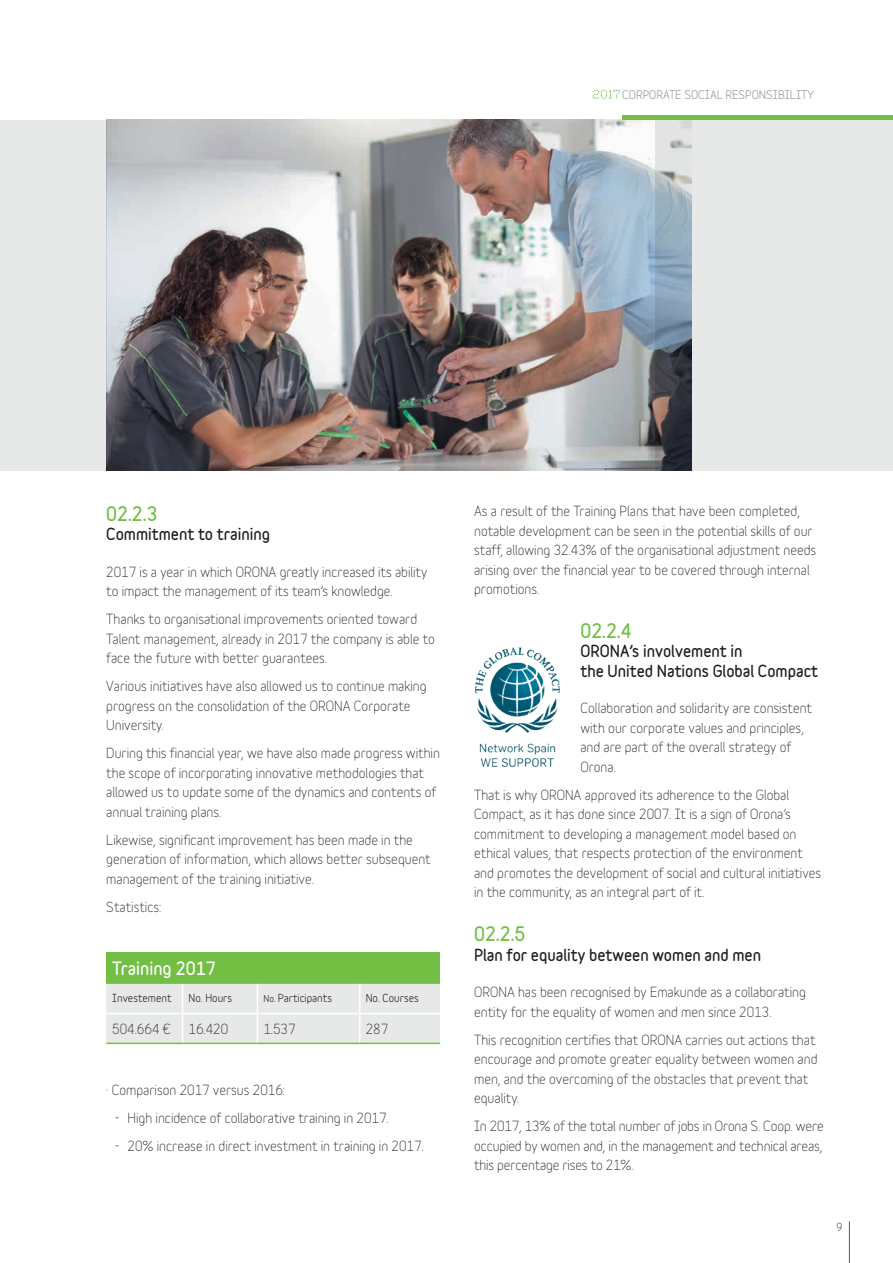
<style>
.page{position:relative;width:893px;height:1263px;background:#fff}
.page>*{position:absolute;margin:0;border:0;box-sizing:border-box;transform-origin:0 0}
.t1{font:900 18px "Variable";color:#72bf44}
.t2{font:900 16.5px "Variable";color:#fff}
.t3{font:900 15px/19.5px "Variable";color:#231f20}
.t4{font:13.5px/19.5px "Variable";color:#231f20}
.t5{font:700 11.25px "Variable";color:#949698}
.t6{font:700 10.5px "Variable";color:#231f20}
.t7{font:700 10.5px "Variable";color:#58595b}
.s1{font-size:9px}
</style>
<div class="page">
<hr style="left:849px;top:1221px;width:1px;height:42px;background:#58595b">
<svg style="left:593px;top:90px;width:26px;height:9px"></svg>
<div style="left:106px;top:952px;width:334px;height:32px;background:#72bf44"></div>
<div style="left:106px;top:984px;width:334px;height:59px;background:#e7e8e8"></div>
<hr style="left:106px;top:1043px;width:77px;height:1px;background:#72bf44">
<hr style="left:183px;top:1043px;width:74px;height:1px;background:#72bf44">
<hr style="left:257px;top:1043px;width:103px;height:1px;background:#72bf44">
<hr style="left:360px;top:1043px;width:80px;height:1px;background:#72bf44">
<img style="left:106px;top:119px;width:549px;height:352px">
<div style="left:655px;top:119px;width:238px;height:352px;background:#e7e8e8"></div>
<img style="left:475px;top:647px;width:85px;height:120px">
<div style="left:0;top:120px;width:106px;height:351px;background:#e7e8e8"></div>
<hr style="left:623px;top:115px;width:270px;height:4px;background:#72bf44">
<p class="t5" style="left:622px;top:85px;width:193px">CORPORATE SOCIAL RESPONSIBILITY</p>
<h1 class="t1" style="left:106px;top:499px;width:53px">02.2.3</h1>
<p class="t3" style="left:106px;top:524px;width:165px">Commitment to training</p>
<p class="t4" style="left:106px;top:561px;width:323px">2017 is a year in which ORONA greatly increased its ability to impact the management of its team’s knowledge.</p>
<p class="t4" style="left:106px;top:608px;width:330px">Thanks to organisational improvements oriented toward<br>Talent management, already in 2017 the company is able to face the future with better guarantees.</p>
<p class="t4" style="left:106px;top:675px;width:322px">Various initiatives have also allowed us to continue making progress on the consolidation of the ORONA Corporate<br>University.</p>
<p class="t4" style="left:106px;top:742px;width:335px">During this financial year, we have also made progress within the scope of incorporating innovative methodologies that allowed us to update some of the dynamics and contents of annual training plans.</p>
<p class="t4" style="left:106px;top:829px;width:326px">Likewise, significant improvement has been made in the generation of information, which allows better subsequent management of the training initiative.</p>
<p class="t4" style="left:106px;top:896px;width:57px">Statistics:</p>
<p class="t2" style="left:112px;top:955px;width:105px">Training 2017</p>
<p class="t6" style="left:112px;top:990px;width:61px">Investement</p>
<p class="t6" style="left:189px;top:990px;width:45px">No. Hours</p>
<p class="t6" style="left:263px;top:990px;width:70px"><span class="s1">No.</span> Participants</p>
<p class="t6" style="left:366px;top:990px;width:54px">No. Courses</p>
<p class="t4" style="left:112px;top:1017px;width:60px">504.664 €</p>
<p class="t4" style="left:189px;top:1017px;width:41px">16.420</p>
<p class="t4" style="left:263px;top:1017px;width:34px">1.537</p>
<p class="t4" style="left:366px;top:1017px;width:24px">287</p>
<p class="t4" style="left:106px;top:1078px;width:180px">· Comparison 2017 versus 2016:</p>
<p class="t4" style="left:115px;top:1106px;width:275px">- High incidence of collaborative training in 2017.</p>
<p class="t4" style="left:115px;top:1134px;width:310px">- 20% increase in direct investment in training in 2017.</p>
<p class="t4" style="left:474px;top:500px;width:344px">As a result of the Training Plans that have been completed, notable development can be seen in the potential skills of our staff, allowing 32.43% of the organisational adjustment needs arising over the financial year to be covered through internal promotions.</p>
<h1 class="t1" style="left:580px;top:617px;width:53px">02.2.4</h1>
<p class="t3" style="left:580px;top:641px;width:239px">ORONA’s involvement in<br>the United Nations Global Compact</p>
<p class="t4" style="left:580px;top:697px;width:233px">Collaboration and solidarity are consistent with our corporate values and principles, and are part of the overall strategy of Orona.</p>
<p class="t4" style="left:474px;top:784px;width:349px">That is why ORONA approved its adherence to the Global Compact, as it has done since 2007. It is a sign of Orona’s commitment to developing a management model based on ethical values, that respects protection of the environment and promotes the development of social and cultural initiatives in the community, as an integral part of it.</p>
<h1 class="t1" style="left:474px;top:920px;width:53px">02.2.5</h1>
<p class="t3" style="left:474px;top:944px;width:289px">Plan for equality between women and men</p>
<p class="t4" style="left:474px;top:981px;width:333px">ORONA has been recognised by Emakunde as a collaborating entity for the equality of women and men since 2013.</p>
<p class="t4" style="left:474px;top:1028px;width:345px">This recognition certifies that ORONA carries out actions that encourage and promote greater equality between women and men, and the overcoming of the obstacles that prevent that equality.</p>
<p class="t4" style="left:474px;top:1115px;width:351px;text-align:justify">In 2017, 13% of the total number of jobs in Orona S. Coop. were occupied by women and, in the management and technical areas, this percentage rises to 21%.</p>
<p class="t7" style="left:836px;top:1218px;width:8px">9</p>
</div>
